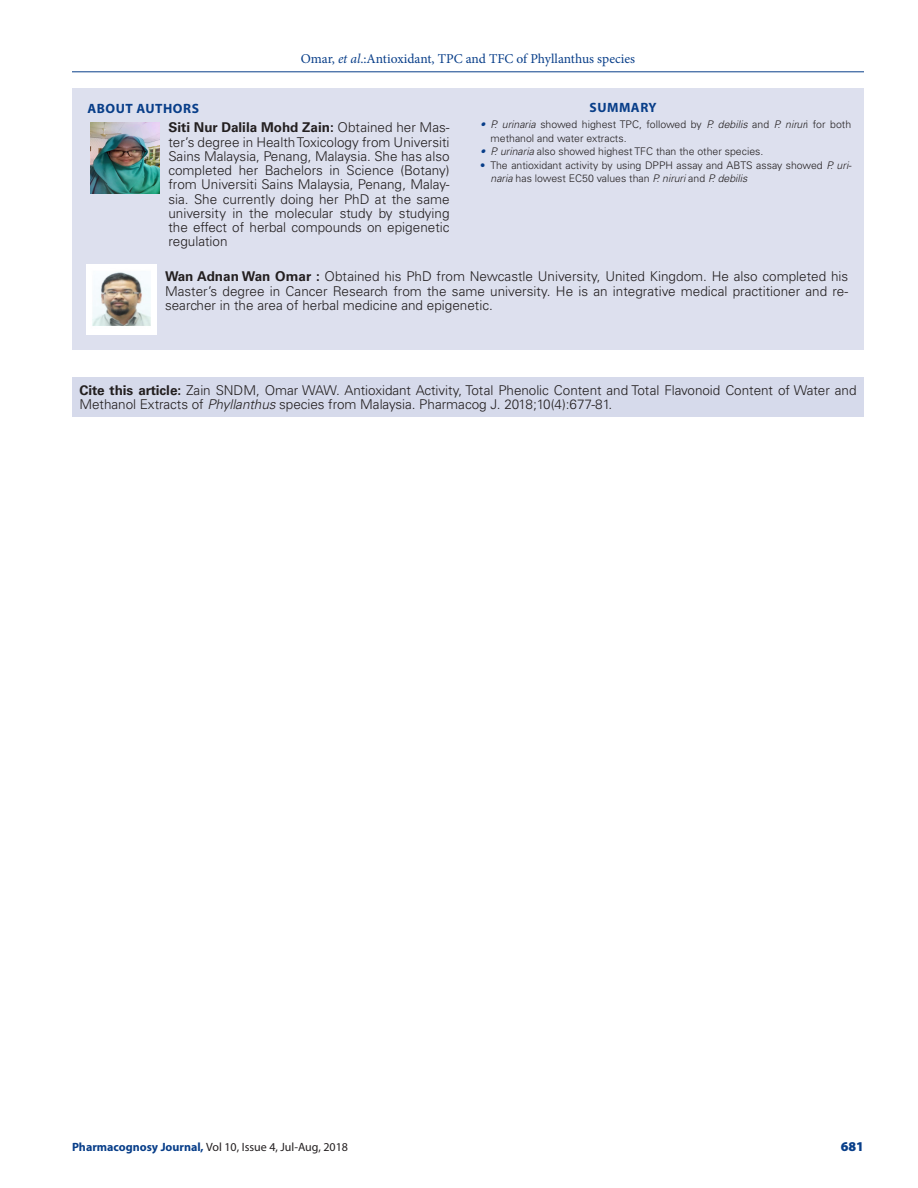
<style>
.page{position:relative;width:918px;height:1188px;background:#fff}
.page>*{position:absolute;margin:0;border:0;box-sizing:border-box;transform-origin:0 0}
.ABS_AU_TX{font:300 13.5px/14.2px "Univers LT Std";color:#231f20;text-align:justify}
.ABS_TXT{font:300 13.5px/14.2px "Univers LT Std";letter-spacing:-.005em;color:#231f20}
.t1{font:13.5px "Minion Pro";color:#083e89}
.ABS_HD{font:700 13.5px "Myriad Pro";letter-spacing:.04em;color:#083e89}
.t2{font:900 13.5px "Myriad Pro";color:#083e89}
.t3{font:12px "Myriad Pro";color:#231f20}
.t4{font:300 10.5px/13.5px "Univers LT Std";color:#231f20}
.s1{font-style:italic}
.s2{font-weight:700}
.s3{font-style:italic;color:#083e89}
.s4{color:#083e89}
.s5{font-weight:700;color:#083e89}
</style>
<div class="page">
<hr style="left:72px;top:72px;width:792px;height:1px;background:#083e89">
<div style="left:72px;top:88px;width:792px;height:262px;background:#dde0ee"></div>
<img style="left:90px;top:123px;width:70px;height:71px">
<img style="left:87px;top:264px;width:69px;height:71px">
<div style="left:72px;top:378px;width:792px;height:39px;background:#d6daeb"></div>
<p class="t1" style="left:301px;top:50px;width:336px">Omar, <span class="s1">et al</span>.:Antioxidant, TPC and TFC of Phyllanthus species</p>
<p class="ABS_HD" style="left:88px;top:99px;width:113px">ABOUT AUTHORS</p>
<p class="ABS_AU_TX" style="left:168px;top:120px;width:283px"><span class="s2">Siti Nur Dalila Mohd Zain:</span> Obtained her Mas&shy;ter’s degree in Health Toxicology from Universiti Sains Malaysia, Penang, Malaysia. She has also completed her Bachelors in Science (Botany) from Universiti Sains Malaysia, Penang, Malay&shy;sia. She currently doing her PhD at the same university in the molecular study by studying the effect of herbal compounds on epigenetic regulation</p>
<p class="ABS_HD" style="left:590px;top:99px;width:69px">SUMMARY</p>
<p class="t4" style="left:490px;top:118px;width:362px;text-indent:-10px"><span class="s3">•</span> <span class="s1">P. urinaria</span> showed highest TPC, followed by <span class="s1">P. debilis</span> and <span class="s1">P. nirur</span>i for both methanol and water extracts.</p>
<p class="t4" style="left:480px;top:145px;width:285px"><span class="s3">•</span> <span class="s1">P. urinaria</span> also showed highest TFC than the other species.</p>
<p class="t4" style="left:490px;top:158px;width:363px;text-indent:-10px"><span class="s4">•</span> The antioxidant activity by using DPPH assay and ABTS assay showed <span class="s1">P. uri&shy;naria</span> has lowest EC50 values than <span class="s1">P. niruri</span> and <span class="s1">P. debilis</span></p>
<p class="ABS_AU_TX" style="left:165px;top:269px;width:685px"><span class="s2">Wan Adnan Wan Omar :</span> Obtained his PhD from Newcastle University, United Kingdom. He also completed his Master’s degree in Cancer Research from the same university. He is an integrative medical practitioner and re&shy;searcher in the area of herbal medicine and epigenetic.</p>
<p class="ABS_TXT" style="left:80px;top:383px;width:779px"><span class="s2">Cite this article:</span> Zain SNDM, Omar WAW. Antioxidant Activity, Total Phenolic Content and Total Flavonoid Content of Water and<br>Methanol Extracts of <span class="s1">Phyllanthus</span> species from Malaysia. Pharmacog J. 2018;10(4):677-81.</p>
<p class="t3" style="left:72px;top:1139px;width:278px"><span class="s5">Pharmacognosy Journal,</span> Vol 10, Issue 4, Jul-Aug, 2018</p>
<p class="t2" style="left:841px;top:1137px;width:25px">681</p>
</div>
